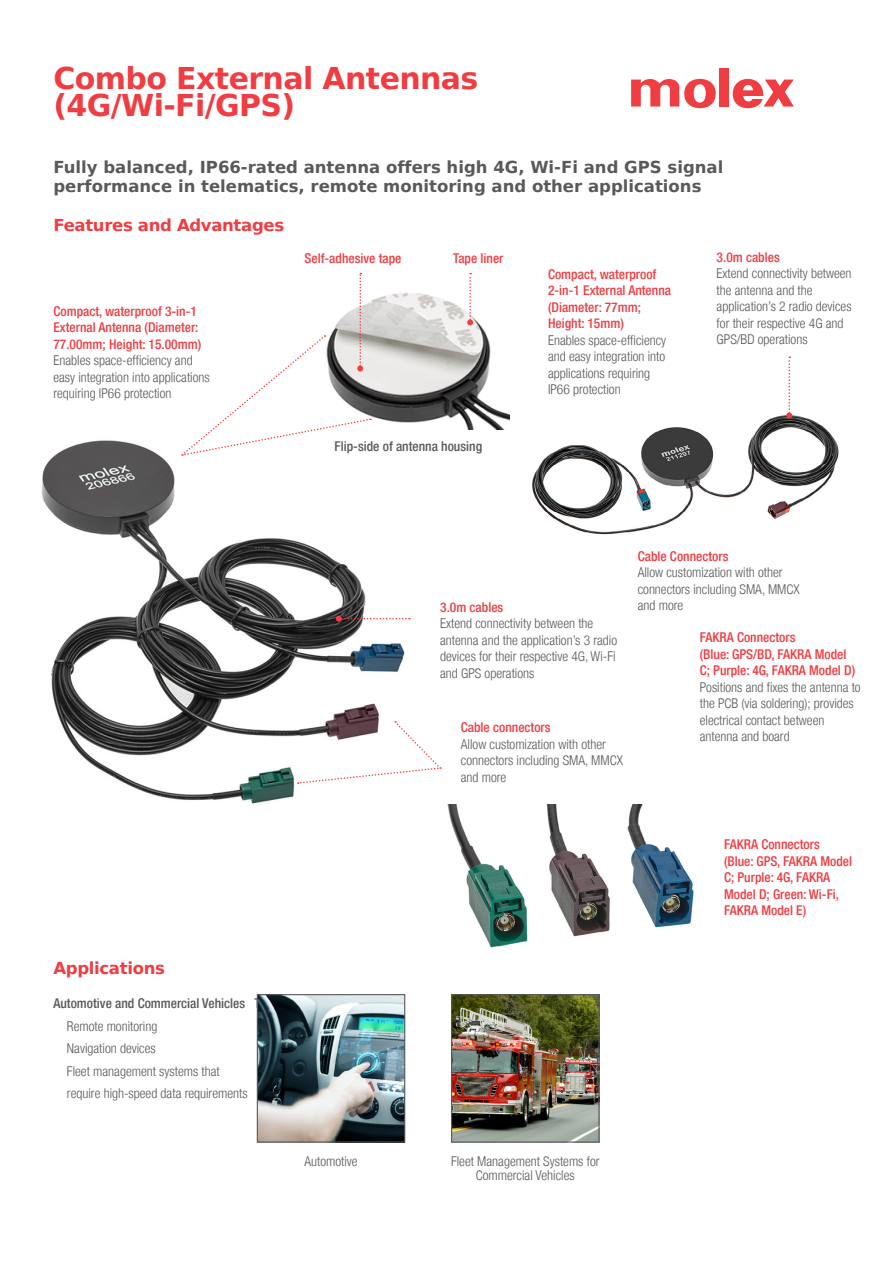
<style>
.page{position:relative;width:893px;height:1263px;background:#fff}
.page>*{position:absolute;margin:0;border:0;box-sizing:border-box;transform-origin:0 0}
.t1{font:700 30px/27px "Bitstream Vera Sans";letter-spacing:-.02em;color:#ef3d42}
.t2{font:700 16.5px/19.5px "Bitstream Vera Sans";color:#58595b}
.t3{font:700 16.5px "Bitstream Vera Sans";letter-spacing:-.02em;color:#ef3d42}
.t4{font:300 condensed 13.5px/16.5px "Helvetica Neue LT";color:#58595b}
.t5{font:500 condensed 13.5px/16.5px "Helvetica Neue LT";color:#ef3d42}
.t6{font:500 condensed 13.5px "Helvetica Neue LT";color:#58595b}
</style>
<div class="page">
<img style="left:41px;top:429px;width:463px;height:376px">
<img style="left:259px;top:996px;width:144px;height:144px">
<div style="left:257px;top:994px;width:148px;height:148px;border:1px solid #58595b"></div>
<img style="left:453px;top:996px;width:145px;height:144px">
<div style="left:451px;top:994px;width:149px;height:148px;border:1px solid #58595b"></div>
<div style="left:719px;top:68px;width:10px;height:39px;background:#ef3d42"></div>
<svg style="left:631px;top:78px;width:85px;height:30px"></svg>
<svg style="left:733px;top:79px;width:61px;height:29px"></svg>
<img style="left:371px;top:293px;width:139px;height:136px">
<svg style="left:181px;top:273px;width:190px;height:183px"></svg>
<svg style="left:467px;top:273px;width:6px;height:52px"></svg>
<svg style="left:336px;top:616px;width:74px;height:6px"></svg>
<img style="left:447px;top:805px;width:247px;height:143px">
<svg style="left:298px;top:721px;width:143px;height:63px"></svg>
<img style="left:532px;top:414px;width:307px;height:121px">
<svg style="left:786px;top:356px;width:6px;height:63px"></svg>
<h1 class="t1" style="left:53px;top:65px;width:426px">Combo External Antennas (4G/Wi-Fi/GPS)</h1>
<p class="t2" style="left:53px;top:157px;width:671px">Fully balanced, IP66-rated antenna offers high 4G, Wi-Fi and GPS signal performance in telematics, remote monitoring and other applications</p>
<p class="t3" style="left:53px;top:216px;width:232px">Features and Advantages</p>
<p class="t5" style="left:53px;top:303px;width:149px">Compact, waterproof 3-in-1<br>External Antenna (Diameter:<br>77.00mm; Height: 15.00mm)</p>
<p class="t4" style="left:53px;top:352px;width:158px">Enables space-efficiency and easy integration into applications requiring IP66 protection</p>
<p class="t5" style="left:305px;top:250px;width:98px">Self-adhesive tape</p>
<p class="t5" style="left:453px;top:250px;width:52px">Tape liner</p>
<p class="t6" style="left:334px;top:438px;width:149px">Flip-side of antenna housing</p>
<p class="t5" style="left:548px;top:265px;width:125px">Compact, waterproof<br>2-in-1 External Antenna (Diameter: 77mm;<br>Height: 15mm)</p>
<p class="t4" style="left:548px;top:331px;width:120px">Enables space-efficiency and easy integration into applications requiring<br>IP66 protection</p>
<p class="t5" style="left:717px;top:248px;width:65px">3.0m cables</p>
<p class="t4" style="left:717px;top:265px;width:136px">Extend connectivity between the antenna and the application’s 2 radio devices for their respective 4G and<br>GPS/BD operations</p>
<p class="t3" style="left:53px;top:958px;width:113px">Applications</p>
<p class="t5" style="left:440px;top:598px;width:65px">3.0m cables</p>
<p class="t4" style="left:440px;top:615px;width:178px">Extend connectivity between the antenna and the application’s 3 radio devices for their respective 4G, Wi-Fi and GPS operations</p>
<p class="t5" style="left:461px;top:719px;width:91px">Cable connectors</p>
<p class="t4" style="left:461px;top:735px;width:164px">Allow customization with other connectors including SMA, MMCX and more</p>
<p class="t5" style="left:638px;top:548px;width:92px">Cable Connectors</p>
<p class="t4" style="left:638px;top:564px;width:163px">Allow customization with other connectors including SMA, MMCX and more</p>
<p class="t5" style="left:700px;top:629px;width:157px">FAKRA Connectors<br>(Blue: GPS/BD, FAKRA Model<br>C; Purple: 4G, FAKRA Model D)</p>
<p class="t4" style="left:700px;top:678px;width:162px">Positions and fixes the antenna to the PCB (via soldering); provides electrical contact between antenna and board</p>
<p class="t5" style="left:724px;top:836px;width:130px">FAKRA Connectors (Blue: GPS, FAKRA Model<br>C; Purple: 4G, FAKRA<br>Model D; Green: Wi-Fi,<br>FAKRA Model E)</p>
<p class="t6" style="left:53px;top:995px;width:258px">Automotive and Commercial Vehicles Telematics</p>
<p class="t4" style="left:67px;top:1014px;width:182px;line-height:22.5px">Remote monitoring<br>Navigation devices<br>Fleet management systems that require high-speed data requirements</p>
<p class="t4" style="left:304px;top:1153px;width:55px">Automotive</p>
<p class="t4" style="left:451px;top:1154px;width:150px;line-height:13.5px;text-align:center">Fleet Management Systems for<br>Commercial Vehicles</p>
</div>
